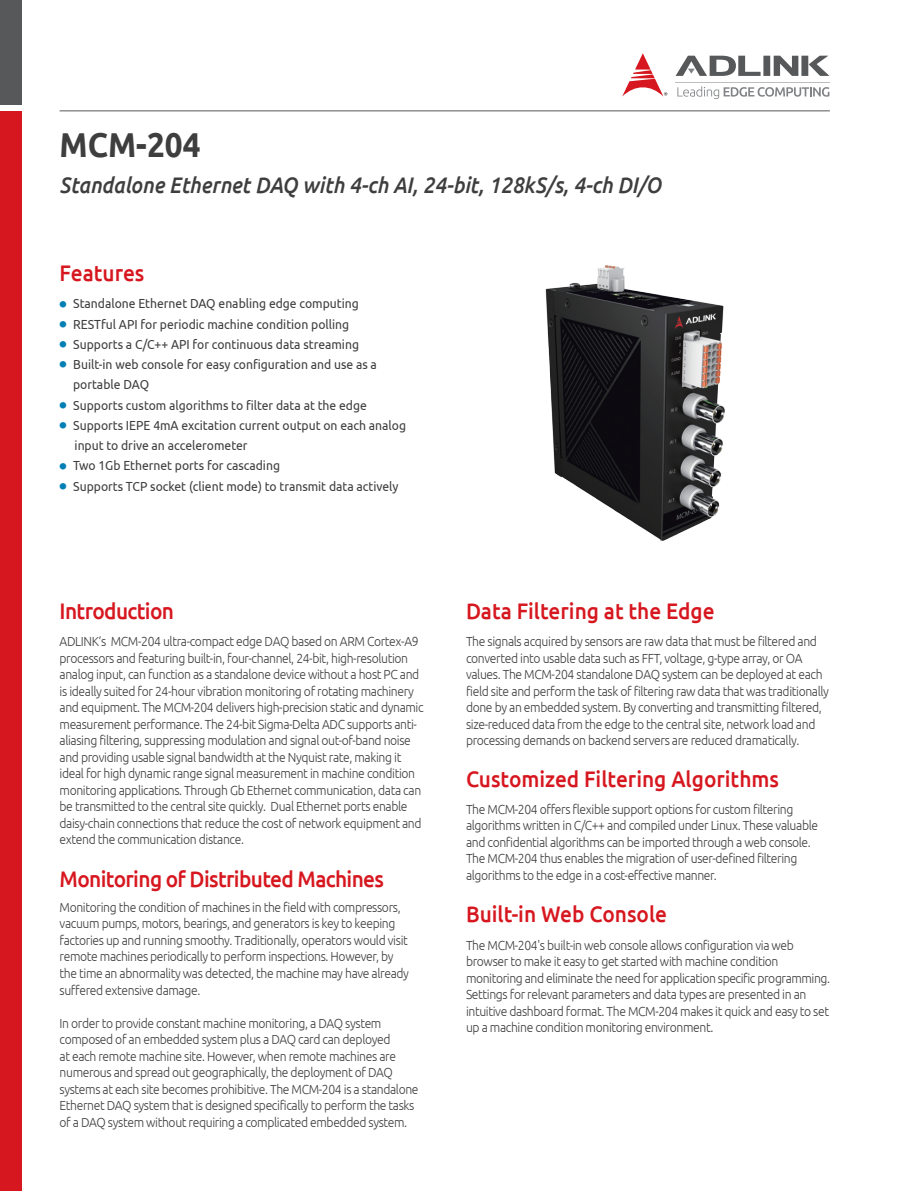
<style>
.page{position:relative;width:915px;height:1191px;background:#fff}
.page>*{position:absolute;margin:0;border:0;box-sizing:border-box;transform-origin:0 0}
.t1{font:700 34.5px "Ubuntu";color:#3e3e3f;scale:.91 1}
.t2{font:500 22.5px "Ubuntu";color:#d7171f;scale:.93 1}
.t3{font:italic 500 22.5px "Ubuntu";color:#3e3e3f;scale:.91 1}
.t4{font:500 22.5px "Ubuntu";letter-spacing:-.03em;color:#d7171f;scale:.93 1}
.t5{font:300 13.2px/16.5px "Ubuntu";letter-spacing:-.03em;color:#3e3e3f;scale:.92 1}
.t6{font:13.2px/20.2px "Ubuntu";color:#3e3e3f;scale:.92 1}
.s1{font-family:"Adobe Ming Std";font-weight:300;font-size:7.2px;color:#007fb4}
</style>
<div class="page">
<img style="left:545px;top:265px;width:180px;height:276px">
<svg style="left:675px;top:56px;width:154px;height:20px"></svg>
<svg style="left:622px;top:53px;width:45px;height:44px"></svg>
<svg style="left:677px;top:86px;width:152px;height:13px"></svg>
<hr style="left:675px;top:82px;width:154px;height:1px;background:#bcbdc0">
<div style="left:0;top:111px;width:21px;height:1080px;background:#d7171f"></div>
<div style="left:0;top:0;width:21px;height:104px;background:#57585a"></div>
<hr style="left:60px;top:110px;width:769px;height:1px;background:#57585a">
<h1 class="t1" style="left:60px;top:124px;width:156px">MCM-204</h1>
<h2 class="t3" style="left:60px;top:171px;width:662px">Standalone Ethernet DAQ with 4-ch AI, 24-bit, 128kS/s, 4-ch DI/O</h2>
<h2 class="t2" style="left:60px;top:259px;width:93px">Features</h2>
<p class="t6" style="left:60px;top:293px;width:326px"><span class="s1">●</span> Standalone Ethernet DAQ enabling edge computing</p>
<p class="t6" style="left:60px;top:313px;width:316px"><span class="s1">●</span> RESTful API for periodic machine condition polling</p>
<p class="t6" style="left:60px;top:333px;width:327px"><span class="s1">●</span> Supports a C/C++ API for continuous data streaming</p>
<p class="t6" style="left:73px;top:354px;width:332px;text-indent:-13px"><span class="s1">●</span> Built-in web console for easy configuration and use as a portable DAQ</p>
<p class="t6" style="left:60px;top:394px;width:335px"><span class="s1">●</span> Supports custom algorithms to filter data at the edge</p>
<p class="t6" style="left:75px;top:414px;width:362px;text-indent:-15px"><span class="s1">●</span> Supports IEPE 4mA excitation current output on each analog input to drive an accelerometer</p>
<p class="t6" style="left:60px;top:455px;width:241px"><span class="s1">●</span> Two 1Gb Ethernet ports for cascading</p>
<p class="t6" style="left:60px;top:475px;width:370px"><span class="s1">●</span> Supports TCP socket (client mode) to transmit data actively</p>
<h2 class="t4" style="left:60px;top:596px;width:124px">Introduction</h2>
<p class="t5" style="left:60px;top:633px;width:397px">ADLINK’s MCM-204 ultra-compact edge DAQ based on ARM Cortex-A9 processors and featuring built-in, four-channel, 24-bit, high-resolution analog input, can function as a standalone device without a host PC and is ideally suited for 24-hour vibration monitoring of rotating machinery and equipment. The MCM-204 delivers high-precision static and dynamic measurement performance. The 24-bit Sigma-Delta ADC supports anti&shy;aliasing filtering, suppressing modulation and signal out-of-band noise and providing usable signal bandwidth at the Nyquist rate, making it ideal for high dynamic range signal measurement in machine condition monitoring applications. Through Gb Ethernet communication, data can be transmitted to the central site quickly. Dual Ethernet ports enable daisy-chain connections that reduce the cost of network equipment and extend the communication distance.</p>
<h2 class="t4" style="left:60px;top:865px;width:350px">Monitoring of Distributed Machines</h2>
<p class="t5" style="left:60px;top:898px;width:381px">Monitoring the condition of machines in the field with compressors, vacuum pumps, motors, bearings, and generators is key to keeping factories up and running smoothy. Traditionally, operators would visit remote machines periodically to perform inspections. However, by the time an abnormality was detected, the machine may have already suffered extensive damage.</p>
<p class="t5" style="left:60px;top:1014px;width:391px">In order to provide constant machine monitoring, a DAQ system composed of an embedded system plus a DAQ card can deployed<br>at each remote machine site. However, when remote machines are numerous and spread out geographically, the deployment of DAQ systems at each site becomes prohibitive. The MCM-204 is a standalone Ethernet DAQ system that is designed specifically to perform the tasks of a DAQ system without requiring a complicated embedded system.</p>
<h2 class="t2" style="left:466px;top:596px;width:269px">Data Filtering at the Edge</h2>
<p class="t5" style="left:466px;top:633px;width:396px">The signals acquired by sensors are raw data that must be filtered and converted into usable data such as FFT, voltage, g-type array, or OA values. The MCM-204 standalone DAQ system can be deployed at each field site and perform the task of filtering raw data that was traditionally done by an embedded system. By converting and transmitting filtered, size-reduced data from the edge to the central site, network load and processing demands on backend servers are reduced dramatically.</p>
<h2 class="t2" style="left:466px;top:764px;width:338px">Customized Filtering Algorithms</h2>
<p class="t5" style="left:466px;top:800px;width:384px">The MCM-204 offers flexible support options for custom filtering algorithms written in C/C++ and compiled under Linux. These valuable and confidential algorithms can be imported through a web console.<br>The MCM-204 thus enables the migration of user-defined filtering algorithms to the edge in a cost-effective manner.</p>
<h2 class="t2" style="left:466px;top:900px;width:218px">Built-in Web Console</h2>
<p class="t5" style="left:466px;top:936px;width:397px">The MCM-204's built-in web console allows configuration via web browser to make it easy to get started with machine condition monitoring and eliminate the need for application specific programming.<br>Settings for relevant parameters and data types are presented in an intuitive dashboard format. The MCM-204 makes it quick and easy to set up a machine condition monitoring environment.</p>
</div>
